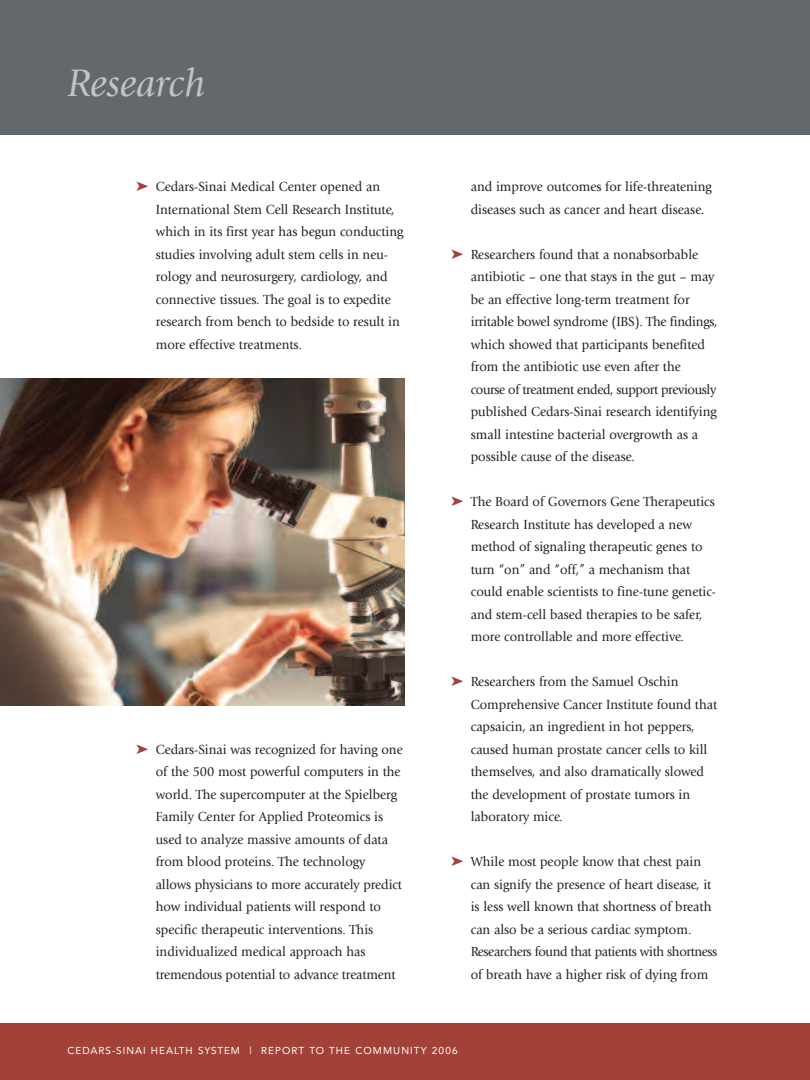
<style>
.page{position:relative;width:810px;height:1080px;background:#fff}
.page>*{position:absolute;margin:0;border:0;box-sizing:border-box;transform-origin:0 0}
.t1{font:italic 40px "Giovanni";color:#c2c3c6}
.t2{font:13.75px/22.5px "Giovanni";color:#231f20;scale:.95 1}
.t3{font:10px "Avenir";letter-spacing:.1em;color:#fff}
.s1{color:#a24138}
</style>
<div class="page">
<div style="left:0;top:1024px;width:810px;height:56px;background:#a24138"></div>
<div style="left:0;top:0;width:810px;height:135px;background:#62686b"></div>
<img style="left:0;top:379px;width:405px;height:327px">
<h1 class="t1" style="left:68px;top:67px;width:139px">Research</h1>
<p class="t2" style="left:156px;top:176px;width:262px;text-indent:-20px"><span class="s1">➤</span> Cedars-Sinai Medical Center opened an International Stem Cell Research Institute, which in its first year has begun conducting studies involving adult stem cells in neu&shy;rology and neurosurgery, cardiology, and connective tissues. The goal is to expedite research from bench to bedside to result in more effective treatments.</p>
<p class="t2" style="left:156px;top:739px;width:261px;text-indent:-20px"><span class="s1">➤</span> Cedars-Sinai was recognized for having one of the 500 most powerful computers in the world. The supercomputer at the Spielberg Family Center for Applied Proteomics is used to analyze massive amounts of data from blood proteins. The technology allows physicians to more accurately predict how individual patients will respond to specific therapeutic interventions. This individualized medical approach has tremendous potential to advance treatment</p>
<p class="t2" style="left:471px;top:176px;width:255px">and improve outcomes for life-threatening diseases such as cancer and heart disease.</p>
<p class="t2" style="left:471px;top:244px;width:261px;text-indent:-20px"><span class="s1">➤</span> Researchers found that a nonabsorbable antibiotic – one that stays in the gut – may be an effective long-term treatment for irritable bowel syndrome (IBS). The findings, which showed that participants benefited from the antibiotic use even after the course of treatment ended, support previously published Cedars-Sinai research identifying small intestine bacterial overgrowth as a possible cause of the disease.</p>
<p class="t2" style="left:471px;top:491px;width:260px;text-indent:-20px"><span class="s1">➤</span> The Board of Governors Gene Therapeutics Research Institute has developed a new method of signaling therapeutic genes to turn “on” and “off,” a mechanism that could enable scientists to fine-tune genetic&shy;and stem-cell based therapies to be safer, more controllable and more effective.</p>
<p class="t2" style="left:471px;top:671px;width:261px;text-indent:-20px"><span class="s1">➤</span> Researchers from the Samuel Oschin Comprehensive Cancer Institute found that capsaicin, an ingredient in hot peppers, caused human prostate cancer cells to kill themselves, and also dramatically slowed the development of prostate tumors in laboratory mice.</p>
<p class="t2" style="left:471px;top:851px;width:261px;text-indent:-20px"><span class="s1">➤</span> While most people know that chest pain can signify the presence of heart disease, it is less well known that shortness of breath can also be a serious cardiac symptom.<br>Researchers found that patients with shortness of breath have a higher risk of dying from</p>
<p class="t3" style="left:68px;top:1046px;width:392px">CEDARS-SINAI HEALTH SYSTEM | REPORT TO THE COMMUNITY 2006</p>
</div>
